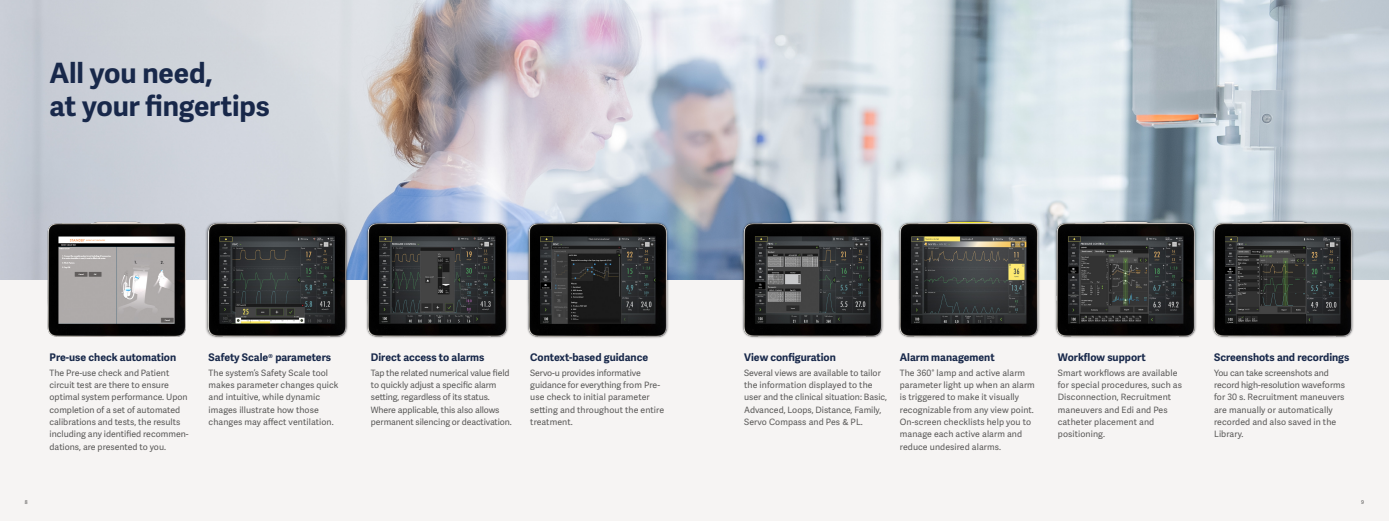
<style>
.page{position:relative;width:1389px;height:521px;background:#fff}
.page>*{position:absolute;margin:0;border:0;box-sizing:border-box;transform-origin:0 0}
.t1{font:700 28px/33.2px "Adelle Sans";letter-spacing:-.005em;color:#18284a}
.t2{font:700 10.5px "Adelle Sans";color:#18284a}
.t3{font:8.75px/12.2px "Adelle Sans";color:#595857}
.t4{font:5.25px "Adelle Sans";color:#595857}
</style>
<div class="page">
<img style="left:0;top:0;width:1389px;height:280px">
<div style="left:0;top:280px;width:1389px;height:241px;background:#f6f4f3"></div>
<div style="left:205px;top:219px;width:143px;height:120px;background:#000;opacity:.5"></div>
<img style="left:208px;top:212px;width:142px;height:127px">
<img style="left:36px;top:212px;width:153px;height:125px">
<img style="left:356px;top:212px;width:153px;height:126px">
<img style="left:516px;top:212px;width:153px;height:127px">
<img style="left:731px;top:212px;width:154px;height:126px">
<img style="left:887px;top:212px;width:153px;height:126px">
<img style="left:1202px;top:212px;width:153px;height:126px">
<div style="left:1054px;top:219px;width:144px;height:120px;background:#000;opacity:.5"></div>
<img style="left:1042px;top:212px;width:153px;height:127px">
<h1 class="t1" style="left:50px;top:57px;width:222px">All you need,<br>at your fingertips</h1>
<p class="t2" style="left:50px;top:351px;width:128px">Pre-use check automation</p>
<p class="t3" style="left:50px;top:367px;width:141px">The Pre-use check and Patient circuit test are there to ensure optimal system performance. Upon completion of a set of automated calibrations and tests, the results including any identified recommen&shy;dations, are presented to you.</p>
<p class="t2" style="left:209px;top:351px;width:124px">Safety Scale® parameters</p>
<p class="t3" style="left:209px;top:367px;width:132px">The system’s Safety Scale tool makes parameter changes quick and intuitive, while dynamic images illustrate how those changes may affect ventilation.</p>
<p class="t2" style="left:371px;top:351px;width:115px">Direct access to alarms</p>
<p class="t3" style="left:371px;top:367px;width:142px">Tap the related numerical value field to quickly adjust a specific alarm setting, regardless of its status.<br>Where applicable, this also allows permanent silencing or deactivation.</p>
<p class="t2" style="left:530px;top:351px;width:119px">Context-based guidance</p>
<p class="t3" style="left:530px;top:367px;width:135px">Servo-u provides informative guidance for everything from Pre&shy;use check to initial parameter setting and throughout the entire treatment.</p>
<p class="t2" style="left:744px;top:351px;width:93px">View configuration</p>
<p class="t3" style="left:744px;top:367px;width:144px">Several views are available to tailor the information displayed to the user and the clinical situation: Basic, Advanced, Loops, Distance, Family, Servo Compass and Pes &amp; PL.</p>
<p class="t2" style="left:900px;top:351px;width:96px">Alarm management</p>
<p class="t3" style="left:900px;top:367px;width:137px">The 360° lamp and active alarm parameter light up when an alarm is triggered to make it visually recognizable from any view point.<br>On-screen checklists help you to manage each active alarm and reduce undesired alarms.</p>
<p class="t2" style="left:1058px;top:351px;width:89px">Workflow support</p>
<p class="t3" style="left:1058px;top:367px;width:126px">Smart workflows are available for special procedures, such as<br>Disconnection, Recruitment maneuvers and Edi and Pes catheter placement and positioning.</p>
<p class="t2" style="left:1214px;top:351px;width:137px">Screenshots and recordings</p>
<p class="t3" style="left:1214px;top:367px;width:133px">You can take screenshots and record high-resolution waveforms for 30 s. Recruitment maneuvers are manually or automatically recorded and also saved in the<br>Library.</p>
<p class="t4" style="left:25px;top:499px;width:4px">8</p>
<p class="t4" style="left:1361px;top:499px;width:4px">9</p>
</div>
